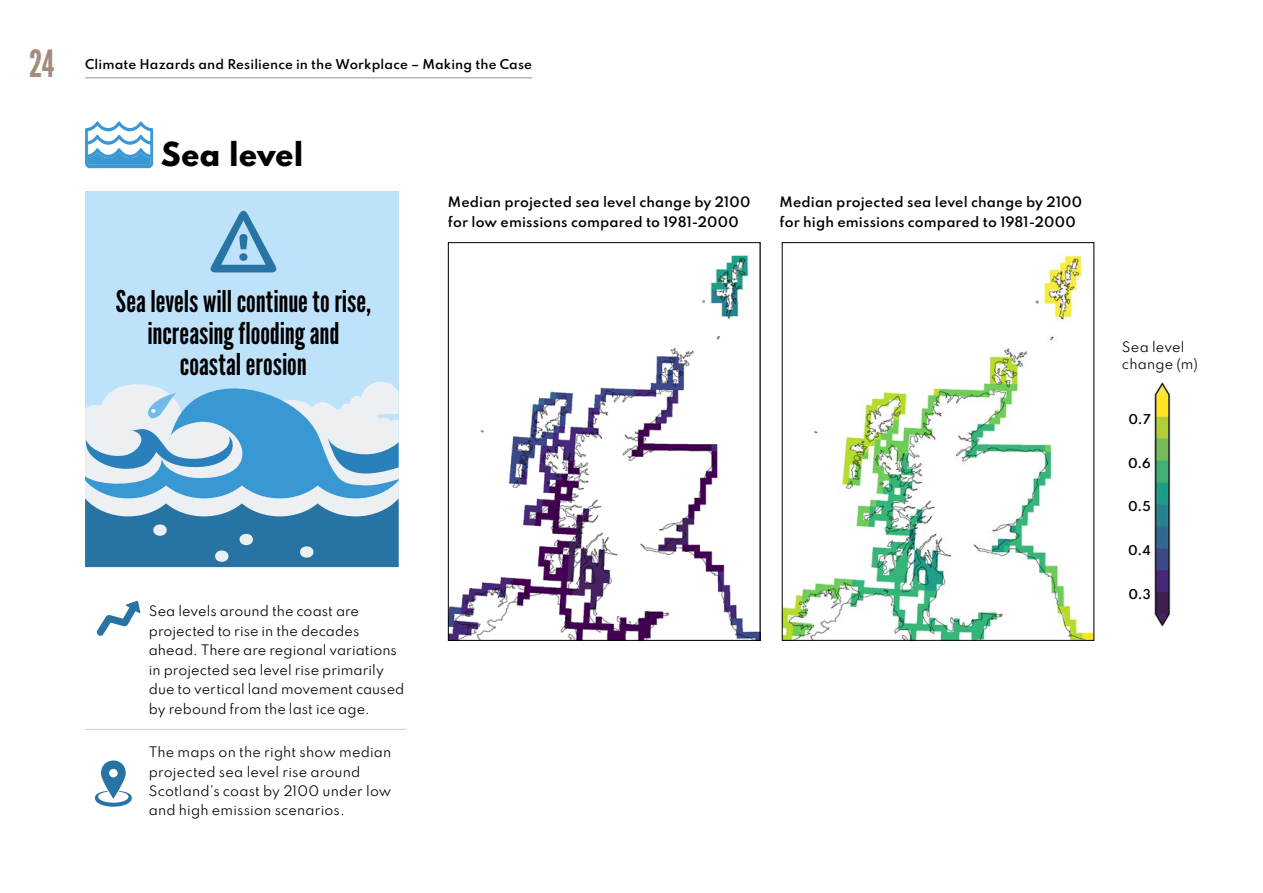
<style>
.page{position:relative;width:1263px;height:893px;background:#fff}
.page>*{position:absolute;margin:0;border:0;box-sizing:border-box;transform-origin:0 0}
.t1{font:37.5px "League Gothic";color:#a38c7c}
.t2{font:30px/31.5px "League Gothic";color:#000;text-align:center}
.t3{font:800 29.25px "Spartan";letter-spacing:-.01em;color:#000}
.t4{font:12.75px/19.5px "Spartan";letter-spacing:.005em;color:#000}
.t5{font:600 12.75px/20.2px "Spartan";letter-spacing:.01em;color:#000}
.t6{font:600 12px "Spartan";letter-spacing:.01em;color:#000}
</style>
<div class="page">
<svg style="left:85px;top:121px;width:68px;height:47px"></svg>
<hr style="left:85px;top:729px;width:321px;height:1px;background:#d8cec7">
<img style="left:784px;top:254px;width:308px;height:385px">
<div style="left:782px;top:242px;width:312px;height:399px;border:1px solid #000"></div>
<img style="left:450px;top:255px;width:308px;height:384px">
<div style="left:448px;top:242px;width:312px;height:399px;border:1px solid #000"></div>
<img style="left:1154px;top:382px;width:17px;height:245px">
<svg style="left:94px;top:760px;width:38px;height:47px"></svg>
<svg style="left:96px;top:601px;width:44px;height:35px"></svg>
<div style="left:85px;top:191px;width:314px;height:374px;background:#bee2f9"></div>
<svg style="left:85px;top:382px;width:314px;height:185px;background:#7cb0d1"></svg>
<svg style="left:211px;top:211px;width:65px;height:61px"></svg>
<div style="left:239px;top:253px;width:9px;height:8px;background:#2874a5;border-radius:50%"></div>
<hr style="left:85px;top:77px;width:447px;height:1px;background:#a38c7c">
<h1 class="t1" style="left:29px;top:41px;width:27px">24</h1>
<p class="t6" style="left:85px;top:55px;width:448px">Climate Hazards and Resilience in the Workplace – Making the Case</p>
<h3 class="t3" style="left:161px;top:131px;width:144px">Sea level</h3>
<h2 class="t2" style="left:116px;top:286px;width:256px">Sea levels will continue to rise, increasing flooding and coastal erosion</h2>
<p class="t5" style="left:448px;top:191px;width:304px">Median projected sea level change by 2100 for low emissions compared to 1981-2000</p>
<p class="t5" style="left:780px;top:191px;width:304px">Median projected sea level change by 2100 for high emissions compared to 1981-2000</p>
<p class="t4" style="left:149px;top:601px;width:257px">Sea levels around the coast are projected to rise in the decades ahead. There are regional variations in projected sea level rise primarily due to vertical land movement caused by rebound from the last ice age.</p>
<p class="t4" style="left:149px;top:742px;width:244px">The maps on the right show median projected sea level rise around<br>Scotland’s coast by 2100 under low and high emission scenarios.</p>
<p class="t4" style="left:1122px;top:338px;width:78px;line-height:16.5px">Sea level change (m)</p>
<p class="t6" style="left:1128px;top:410px;width:24px">0.7</p>
<p class="t6" style="left:1128px;top:454px;width:24px">0.6</p>
<p class="t6" style="left:1128px;top:497px;width:24px">0.5</p>
<p class="t6" style="left:1128px;top:541px;width:24px">0.4</p>
<p class="t6" style="left:1128px;top:585px;width:24px">0.3</p>
</div>
